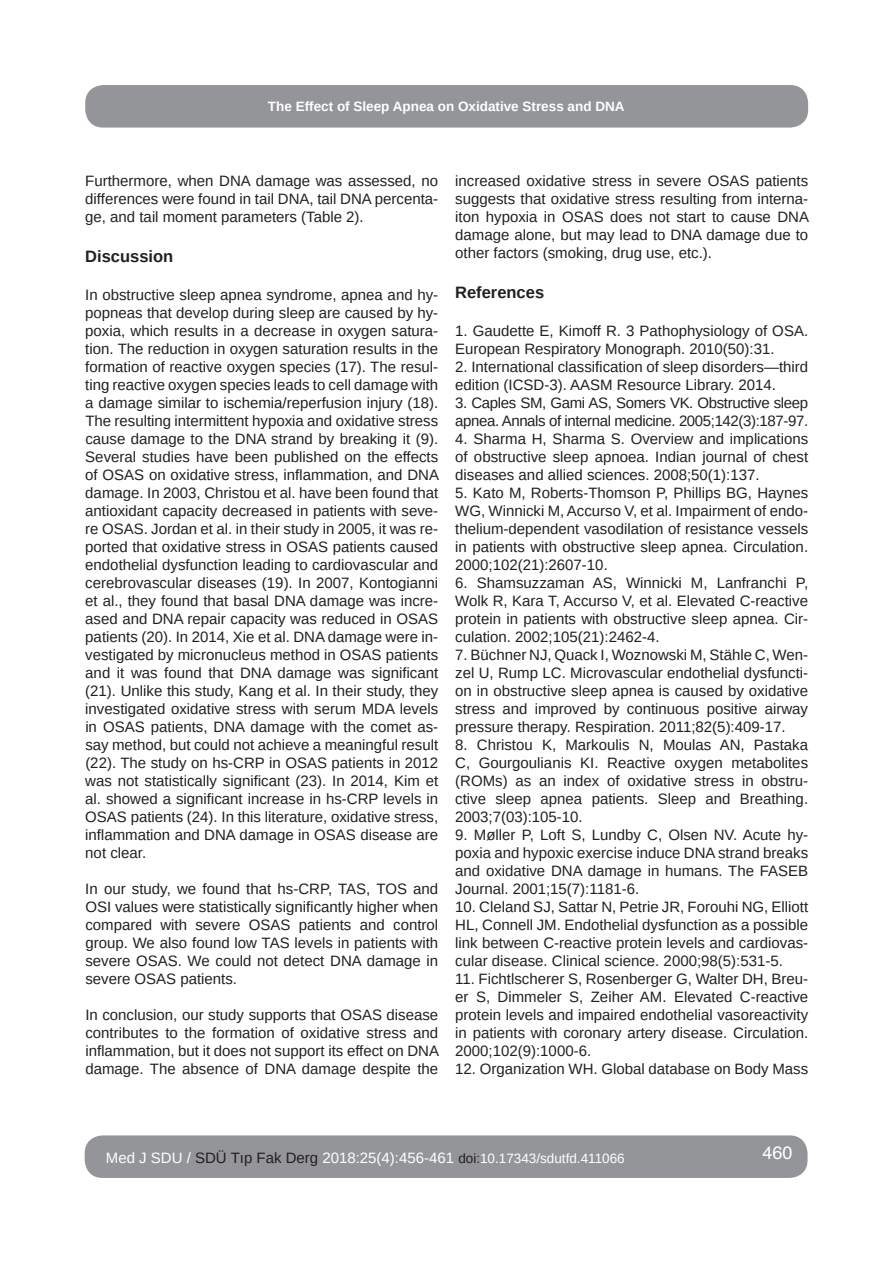
<style>
.page{position:relative;width:893px;height:1263px;background:#fff}
.page>*{position:absolute;margin:0;border:0;box-sizing:border-box;transform-origin:0 0}
.t1{font:18px "Helvetica";color:#fff}
.t2{font:700 16.5px "Arimo";color:#231f20}
.t3{font:15px/18px "Arimo";color:#231f20;text-align:justify}
.t4{font:15px/18px "Arimo";letter-spacing:-.025em;color:#231f20}
.t5{font:15px "Arimo";color:#fff}
.t6{font:700 13.5px "Arimo";color:#fff}
.s1{color:#231f20}
.s2{font-size:13.5px;color:#231f20}
.s3{font-size:13.5px}
</style>
<div class="page">
<div style="left:85px;top:1135px;width:722px;height:43px;background:#939598;border-radius:18px"></div>
<div style="left:85px;top:85px;width:723px;height:43px;background:#939598;border-radius:18px"></div>
<p class="t6" style="left:268px;top:97px;width:358px">The Effect of Sleep Apnea on Oxidative Stress and DNA</p>
<p class="t3" style="left:85px;top:172px;width:354px">Furthermore, when DNA damage was assessed, no differences were found in tail DNA, tail DNA percenta&shy;ge, and tail moment parameters (Table 2).</p>
<p class="t2" style="left:85px;top:245px;width:90px">Discussion</p>
<p class="t3" style="left:85px;top:286px;width:355px">In obstructive sleep apnea syndrome, apnea and hy&shy;popneas that develop during sleep are caused by hy&shy;poxia, which results in a decrease in oxygen satura&shy;tion. The reduction in oxygen saturation results in the formation of reactive oxygen species (17). The resul&shy;ting reactive oxygen species leads to cell damage with a damage similar to ischemia/reperfusion injury (18).<br>The resulting intermittent hypoxia and oxidative stress cause damage to the DNA strand by breaking it (9).<br>Several studies have been published on the effects of OSAS on oxidative stress, inflammation, and DNA damage. In 2003, Christou et al. have been found that antioxidant capacity decreased in patients with seve&shy;re OSAS. Jordan et al. in their study in 2005, it was re&shy;ported that oxidative stress in OSAS patients caused endothelial dysfunction leading to cardiovascular and cerebrovascular diseases (19). In 2007, Kontogianni et al., they found that basal DNA damage was incre&shy;ased and DNA repair capacity was reduced in OSAS patients (20). In 2014, Xie et al. DNA damage were in&shy;vestigated by micronucleus method in OSAS patients and it was found that DNA damage was significant (21). Unlike this study, Kang et al. In their study, they investigated oxidative stress with serum MDA levels in OSAS patients, DNA damage with the comet as&shy;say method, but could not achieve a meaningful result (22). The study on hs-CRP in OSAS patients in 2012 was not statistically significant (23). In 2014, Kim et al. showed a significant increase in hs-CRP levels in OSAS patients (24). In this literature, oxidative stress, inflammation and DNA damage in OSAS disease are not clear.</p>
<p class="t3" style="left:85px;top:880px;width:354px">In our study, we found that hs-CRP, TAS, TOS and OSI values were statistically significantly higher when compared with severe OSAS patients and control group. We also found low TAS levels in patients with severe OSAS. We could not detect DNA damage in severe OSAS patients.</p>
<p class="t3" style="left:85px;top:1006px;width:355px">In conclusion, our study supports that OSAS disease contributes to the formation of oxidative stress and inflammation, but it does not support its effect on DNA damage. The absence of DNA damage despite the</p>
<p class="t3" style="left:455px;top:172px;width:355px">increased oxidative stress in severe OSAS patients suggests that oxidative stress resulting from interna&shy;iton hypoxia in OSAS does not start to cause DNA damage alone, but may lead to DNA damage due to other factors (smoking, drug use, etc.).</p>
<p class="t2" style="left:455px;top:281px;width:90px">References</p>
<p class="t3" style="left:455px;top:322px;width:354px">1. Gaudette E, Kimoff R. 3 Pathophysiology of OSA.<br>European Respiratory Monograph. 2010(50):31.</p>
<p class="t3" style="left:455px;top:358px;width:354px">2. International classification of sleep disorders—third edition (ICSD-3). AASM Resource Library. 2014.</p>
<p class="t4" style="left:455px;top:394px;width:354px">3. Caples SM, Gami AS, Somers VK. Obstructive sleep apnea. Annals of internal medicine. 2005;142(3):187-97.</p>
<p class="t3" style="left:455px;top:430px;width:354px">4. Sharma H, Sharma S. Overview and implications of obstructive sleep apnoea. Indian journal of chest diseases and allied sciences. 2008;50(1):137.</p>
<p class="t3" style="left:455px;top:484px;width:354px">5. Kato M, Roberts-Thomson P, Phillips BG, Haynes WG, Winnicki M, Accurso V, et al. Impairment of endo&shy;thelium-dependent vasodilation of resistance vessels in patients with obstructive sleep apnea. Circulation.<br>2000;102(21):2607-10.</p>
<p class="t3" style="left:455px;top:574px;width:354px">6. Shamsuzzaman AS, Winnicki M, Lanfranchi P, Wolk R, Kara T, Accurso V, et al. Elevated C-reactive protein in patients with obstructive sleep apnea. Cir&shy;culation. 2002;105(21):2462-4.</p>
<p class="t3" style="left:455px;top:646px;width:354px">7. Büchner NJ, Quack I, Woznowski M, Stähle C, Wen&shy;zel U, Rump LC. Microvascular endothelial dysfuncti&shy;on in obstructive sleep apnea is caused by oxidative stress and improved by continuous positive airway pressure therapy. Respiration. 2011;82(5):409-17.</p>
<p class="t3" style="left:455px;top:736px;width:354px">8. Christou K, Markoulis N, Moulas AN, Pastaka C, Gourgoulianis KI. Reactive oxygen metabolites (ROMs) as an index of oxidative stress in obstru&shy;ctive sleep apnea patients. Sleep and Breathing.<br>2003;7(03):105-10.</p>
<p class="t3" style="left:455px;top:826px;width:354px">9. Møller P, Loft S, Lundby C, Olsen NV. Acute hy&shy;poxia and hypoxic exercise induce DNA strand breaks and oxidative DNA damage in humans. The FASEB Journal. 2001;15(7):1181-6.</p>
<p class="t3" style="left:455px;top:898px;width:354px">10. Cleland SJ, Sattar N, Petrie JR, Forouhi NG, Elliott HL, Connell JM. Endothelial dysfunction as a possible link between C-reactive protein levels and cardiovas&shy;cular disease. Clinical science. 2000;98(5):531-5.</p>
<p class="t3" style="left:455px;top:970px;width:354px">11. Fichtlscherer S, Rosenberger G, Walter DH, Breu&shy;er S, Dimmeler S, Zeiher AM. Elevated C-reactive protein levels and impaired endothelial vasoreactivity in patients with coronary artery disease. Circulation.<br>2000;102(9):1000-6.</p>
<p class="t3" style="left:455px;top:1060px;width:354px">12. Organization WH. Global database on Body Mass</p>
<p class="t5" style="left:106px;top:1148px;width:520px">Med J SDU / <span class="s1">SDÜ Tıp Fak Derg</span> 2018:25(4):456-461 <span class="s2">doi:</span><span class="s3">10.17343/sdutfd.411066</span></p>
<p class="t1" style="left:763px;top:1139px;width:32px">460</p>
</div>
